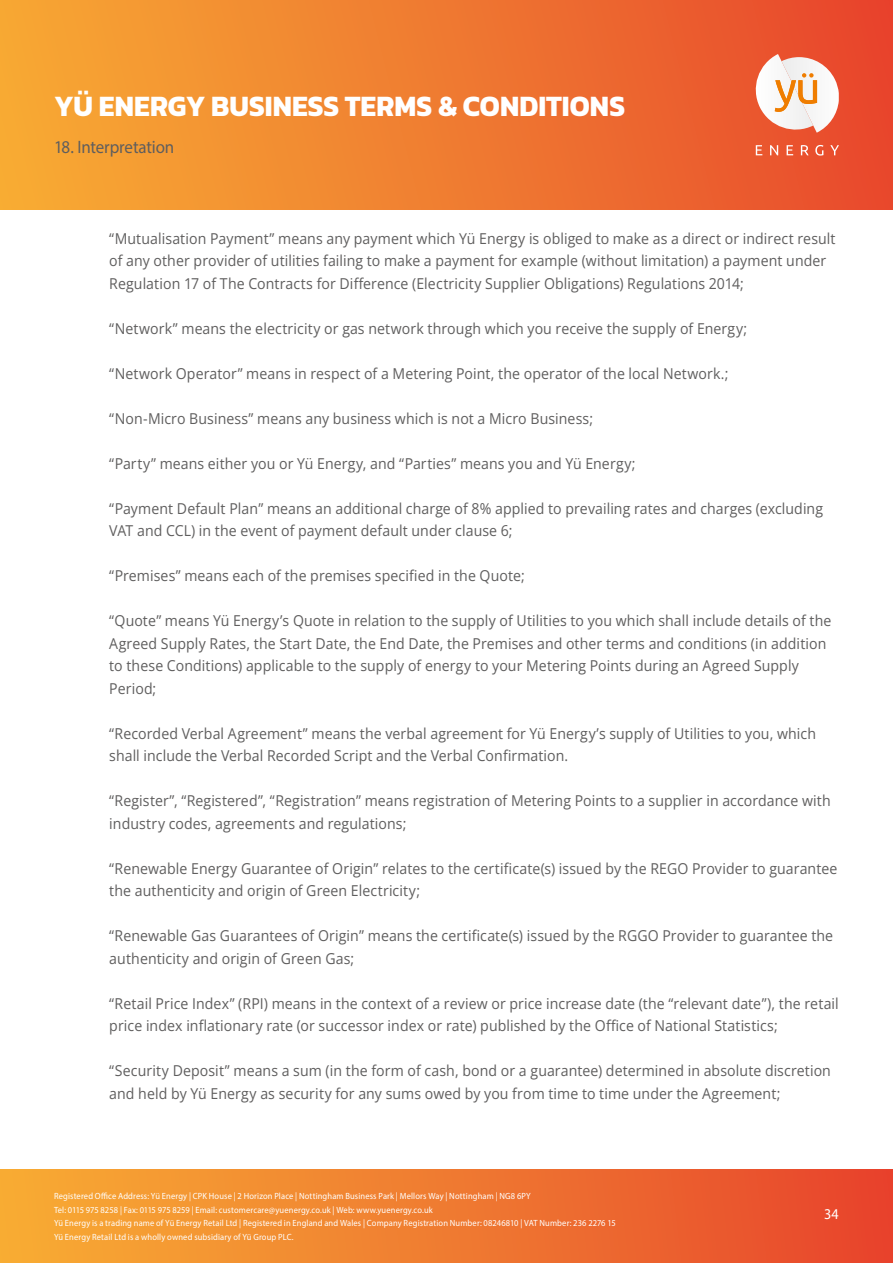
<style>
.page{position:relative;width:893px;height:1263px;background:#fff}
.page>*{position:absolute;margin:0;border:0;box-sizing:border-box;transform-origin:0 0}
.t1{font:700 30px "Kanit";color:#fff;scale:.94 1}
.t2{font:18px "Myriad Pro";letter-spacing:-.01em;color:#5f5e5e;scale:.94 1}
.t3{font:15px/22.5px "Open Sans";letter-spacing:.005em;color:#5f5e5e;scale:.94 1}
.t4{font:15px "Myriad Pro";color:#fff;scale:.94 1}
.t5{font:9px/13.5px "Myriad Pro";letter-spacing:.015em;color:#fff;scale:.94 1}
</style>
<div class="page">
<div style="left:0;top:0;width:893px;height:209px;background:linear-gradient(to right,#f7ac34,#e8472d)"></div>
<div style="left:0;top:1169px;width:893px;height:94px;background:linear-gradient(to right,#f8ae34,#e7442d)"></div>
<svg style="left:750px;top:54px;width:89px;height:81px"></svg>
<svg style="left:756px;top:145px;width:6px;height:10px"></svg>
<svg style="left:770px;top:145px;width:8px;height:10px"></svg>
<svg style="left:787px;top:145px;width:6px;height:10px"></svg>
<svg style="left:801px;top:145px;width:8px;height:10px"></svg>
<svg style="left:815px;top:145px;width:8px;height:11px"></svg>
<svg style="left:830px;top:145px;width:9px;height:10px"></svg>
<h1 class="t1" style="left:54px;top:83px;width:609px">YÜ ENERGY BUSINESS TERMS &amp; CONDITIONS</h1>
<p class="t2" style="left:54px;top:136px;width:130px">18. Interpretation</p>
<p class="t3" style="left:109px;top:227px;width:774px">“Mutualisation Payment” means any payment which Yü Energy is obliged to make as a direct or indirect result of any other provider of utilities failing to make a payment for example (without limitation) a payment under<br>Regulation 17 of The Contracts for Difference (Electricity Supplier Obligations) Regulations 2014;</p>
<p class="t3" style="left:109px;top:317px;width:680px">“Network” means the electricity or gas network through which you receive the supply of Energy;</p>
<p class="t3" style="left:109px;top:362px;width:660px">“Network Operator” means in respect of a Metering Point, the operator of the local Network.;</p>
<p class="t3" style="left:109px;top:407px;width:516px">“Non-Micro Business” means any business which is not a Micro Business;</p>
<p class="t3" style="left:109px;top:452px;width:561px">“Party” means either you or Yü Energy, and “Parties” means you and Yü Energy;</p>
<p class="t3" style="left:109px;top:497px;width:761px">“Payment Default Plan” means an additional charge of 8% applied to prevailing rates and charges (excluding<br>VAT and CCL) in the event of payment default under clause 6;</p>
<p class="t3" style="left:109px;top:564px;width:443px">“Premises” means each of the premises specified in the Quote;</p>
<p class="t3" style="left:109px;top:609px;width:770px">“Quote” means Yü Energy’s Quote in relation to the supply of Utilities to you which shall include details of the Agreed Supply Rates, the Start Date, the End Date, the Premises and other terms and conditions (in addition to these Conditions) applicable to the supply of energy to your Metering Points during an Agreed Supply Period;</p>
<p class="t3" style="left:109px;top:722px;width:753px">“Recorded Verbal Agreement” means the verbal agreement for Yü Energy’s supply of Utilities to you, which shall include the Verbal Recorded Script and the Verbal Confirmation.</p>
<p class="t3" style="left:109px;top:789px;width:769px">“Register”, “Registered”, “Registration” means registration of Metering Points to a supplier in accordance with industry codes, agreements and regulations;</p>
<p class="t3" style="left:109px;top:857px;width:776px">“Renewable Energy Guarantee of Origin” relates to the certificate(s) issued by the REGO Provider to guarantee the authenticity and origin of Green Electricity;</p>
<p class="t3" style="left:109px;top:924px;width:772px">“Renewable Gas Guarantees of Origin” means the certificate(s) issued by the RGGO Provider to guarantee the authenticity and origin of Green Gas;</p>
<p class="t3" style="left:109px;top:992px;width:778px">“Retail Price Index” (RPI) means in the context of a review or price increase date (the “relevant date”), the retail price index inflationary rate (or successor index or rate) published by the Office of National Statistics;</p>
<p class="t3" style="left:109px;top:1059px;width:769px">“Security Deposit” means a sum (in the form of cash, bond or a guarantee) determined in absolute discretion and held by Yü Energy as security for any sums owed by you from time to time under the Agreement;</p>
<p class="t5" style="left:54px;top:1189px;width:599px">Registered Office Address: Yü Energy | CPK House | 2 Horizon Place | Nottingham Business Park | Mellors Way | Nottingham | NG8 6PY<br>Tel: 0115 975 8258 | Fax: 0115 975 8259 | Email: customercare@yuenergy.co.uk | Web: www.yuenergy.co.uk<br>Yü Energy is a trading name of Yü Energy Retail Ltd | Registered in England and Wales | Company Registration Number: 08246810 | VAT Number: 236 2276 15<br>Yü Energy Retail Ltd is a wholly owned subsidiary of Yü Group PLC.</p>
<p class="t4" style="left:824px;top:1204px;width:17px">34</p>
</div>
